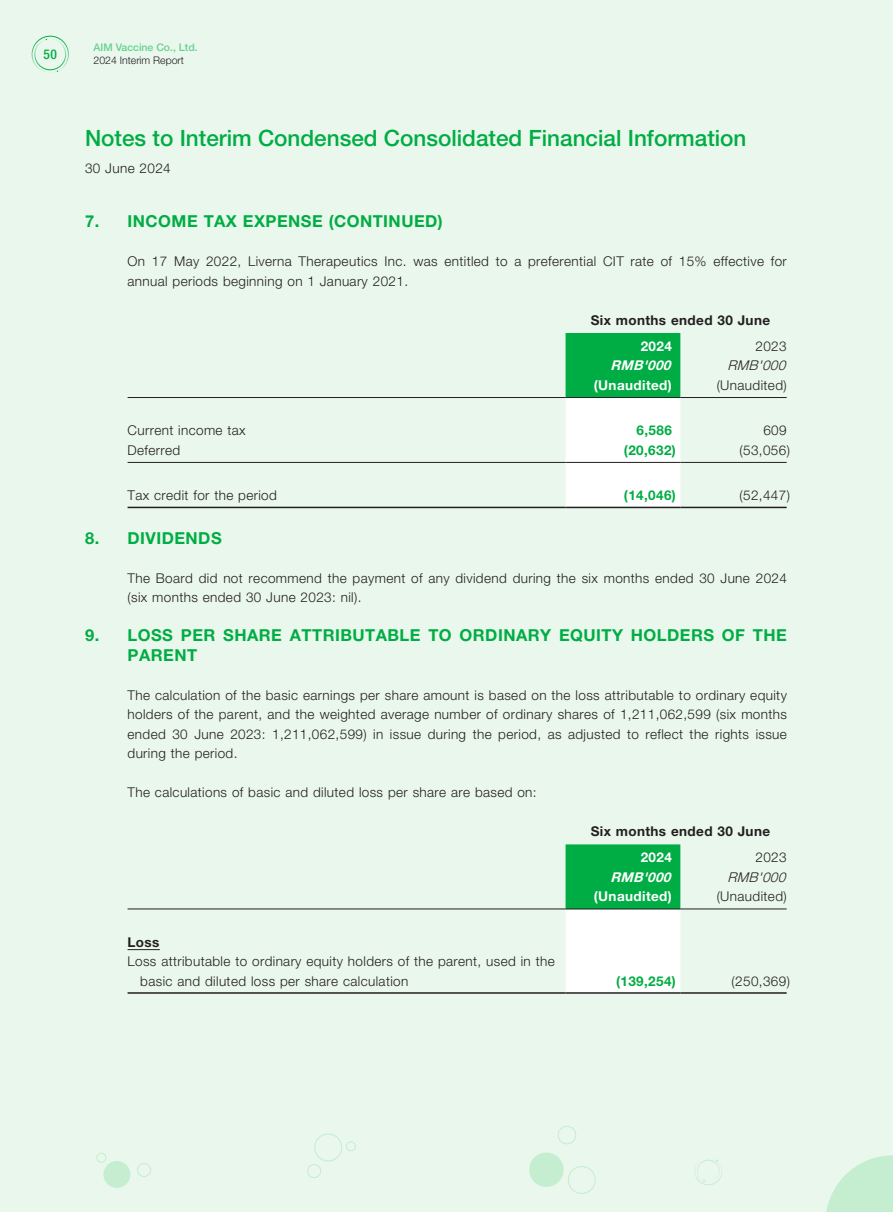
<style>
.page{position:relative;width:893px;height:1212px;background:#eaf7ec}
.page>*{position:absolute;margin:0;border:0;box-sizing:border-box;transform-origin:0 0}
.t1{font:500 22.5px "Helvetica Neue LT Std";color:#00ad44}
.t2{font:700 16.5px/19.5px "Helvetica Neue LT Std";letter-spacing:.03em;color:#00ad44}
.t3{font:300 13.5px/19.5px "Helvetica Neue LT Std";letter-spacing:.03em;color:#231f20}
.t4{font:700 13.5px "Helvetica Neue LT Std";letter-spacing:.03em;color:#231f20}
.t5{font:700 13.5px "Helvetica Neue LT Std";letter-spacing:.03em;color:#fff}
.t6{font:700 13.5px "Helvetica Neue LT Std";letter-spacing:.03em;color:#00ad44}
.t7{font:italic 700 13.5px "Helvetica Neue LT Std";color:#fff}
.t8{font:italic 300 13.5px "Helvetica Neue LT Std";color:#231f20}
.t9{font:500 condensed 13.5px "Helvetica Neue LT Std";color:#00ad44}
.t10{font:500 10.5px "Helvetica Neue LT Std";color:#67d18e}
.t11{font:300 10.5px "Helvetica Neue LT Std";color:#231f20}
</style>
<div class="page">
<div style="left:35px;top:39px;width:31px;height:31px;border:1px solid #00ad44;border-radius:50%"></div>
<div style="left:32px;top:36px;width:37px;height:37px;border:1px solid #00ad44;border-radius:50%"></div>
<div style="left:103px;top:1161px;width:27px;height:27px;background:#c5edcf;border-radius:50%"></div>
<div style="left:137px;top:1163px;width:14px;height:14px;border:1px solid #c5edcf;border-radius:50%"></div>
<div style="left:97px;top:1153px;width:9px;height:9px;border:1px solid #c5edcf;border-radius:50%"></div>
<div style="left:694px;top:1157px;width:28px;height:28px;border:1px solid #c5edcf;border-radius:50%"></div>
<div style="left:697px;top:1160px;width:23px;height:22px;border:1px solid #c5edcf;border-radius:50%"></div>
<svg style="left:826px;top:1155px;width:67px;height:57px"></svg>
<svg style="left:529px;top:1126px;width:67px;height:68px"></svg>
<svg style="left:307px;top:1133px;width:49px;height:45px"></svg>
<svg style="left:566px;top:333px;width:114px;height:174px;background:#9fdfb8"></svg>
<hr style="left:128px;top:397px;width:438px;height:1px;background:#231f20">
<hr style="left:566px;top:397px;width:114px;height:1px;background:#231f20">
<hr style="left:680px;top:397px;width:107px;height:1px;background:#231f20">
<hr style="left:128px;top:462px;width:438px;height:1px;background:#231f20">
<hr style="left:566px;top:462px;width:114px;height:1px;background:#231f20">
<hr style="left:680px;top:462px;width:107px;height:1px;background:#231f20">
<hr style="left:128px;top:507px;width:438px;height:1px;background:#231f20">
<hr style="left:566px;top:507px;width:114px;height:1px;background:#231f20">
<hr style="left:680px;top:507px;width:107px;height:1px;background:#231f20">
<svg style="left:566px;top:844px;width:114px;height:148px;background:#8fdaad"></svg>
<hr style="left:128px;top:908px;width:438px;height:1px;background:#231f20">
<hr style="left:566px;top:908px;width:114px;height:1px;background:#231f20">
<hr style="left:680px;top:908px;width:107px;height:1px;background:#231f20">
<hr style="left:128px;top:949px;width:32px;height:1px;background:#231f20">
<hr style="left:128px;top:992px;width:438px;height:2px;background:#231f20">
<hr style="left:566px;top:992px;width:114px;height:2px;background:#231f20">
<hr style="left:680px;top:992px;width:107px;height:2px;background:#231f20">
<p class="t9" style="left:44px;top:46px;width:15px">50</p>
<p class="t10" style="left:94px;top:41px;width:106px">AIM Vaccine Co., Ltd.</p>
<p class="t11" style="left:94px;top:54px;width:92px">2024 Interim Report</p>
<h1 class="t1" style="left:85px;top:125px;width:663px">Notes to Interim Condensed Consolidated Financial Information</h1>
<p class="t3" style="left:85px;top:158px;width:87px">30 June 2024</p>
<p class="t2" style="left:85px;top:211px;width:359px">7. INCOME TAX EXPENSE (CONTINUED)</p>
<p class="t3" style="left:128px;top:252px;width:661px">On 17 May 2022, Liverna Therapeutics Inc. was entitled to a preferential CIT rate of 15% effective for annual periods beginning on 1 January 2021.</p>
<p class="t4" style="left:591px;top:312px;width:181px">Six months ended 30 June</p>
<p class="t5" style="left:641px;top:338px;width:33px">2024</p>
<p class="t3" style="left:755px;top:336px;width:33px">2023</p>
<p class="t7" style="left:610px;top:357px;width:66px">RMB'000</p>
<p class="t8" style="left:727px;top:357px;width:64px">RMB'000</p>
<p class="t5" style="left:594px;top:377px;width:80px">(Unaudited)</p>
<p class="t3" style="left:717px;top:375px;width:72px">(Unaudited)</p>
<p class="t3" style="left:128px;top:420px;width:120px">Current income tax</p>
<p class="t6" style="left:637px;top:422px;width:37px">6,586</p>
<p class="t3" style="left:763px;top:420px;width:25px">609</p>
<p class="t3" style="left:128px;top:440px;width:54px">Deferred</p>
<p class="t6" style="left:624px;top:441px;width:53px">(20,632)</p>
<p class="t3" style="left:739px;top:440px;width:52px">(53,056)</p>
<p class="t3" style="left:128px;top:485px;width:151px">Tax credit for the period</p>
<p class="t6" style="left:624px;top:487px;width:53px">(14,046)</p>
<p class="t3" style="left:739px;top:485px;width:52px">(52,447)</p>
<p class="t2" style="left:85px;top:528px;width:138px">8. DIVIDENDS</p>
<p class="t3" style="left:128px;top:568px;width:661px">The Board did not recommend the payment of any dividend during the six months ended 30 June 2024 (six months ended 30 June 2023: nil).</p>
<p class="t2" style="left:128px;top:625px;width:661px;text-indent:-43px">9. LOSS PER SHARE ATTRIBUTABLE TO ORDINARY EQUITY HOLDERS OF THE<br>PARENT</p>
<p class="t3" style="left:128px;top:685px;width:661px;text-align:justify">The calculation of the basic earnings per share amount is based on the loss attributable to ordinary equity holders of the parent, and the weighted average number of ordinary shares of 1,211,062,599 (six months ended 30 June 2023: 1,211,062,599) in issue during the period, as adjusted to reflect the rights issue during the period.</p>
<p class="t3" style="left:128px;top:782px;width:411px">The calculations of basic and diluted loss per share are based on:</p>
<p class="t4" style="left:591px;top:823px;width:181px">Six months ended 30 June</p>
<p class="t5" style="left:641px;top:849px;width:33px">2024</p>
<p class="t3" style="left:755px;top:847px;width:33px">2023</p>
<p class="t7" style="left:610px;top:868px;width:66px">RMB'000</p>
<p class="t8" style="left:727px;top:869px;width:64px">RMB'000</p>
<p class="t5" style="left:594px;top:888px;width:80px">(Unaudited)</p>
<p class="t3" style="left:717px;top:886px;width:72px">(Unaudited)</p>
<p class="t4" style="left:128px;top:933px;width:33px">Loss</p>
<p class="t3" style="left:140px;top:951px;width:416px;text-indent:-13px">Loss attributable to ordinary equity holders of the parent, used in the basic and diluted loss per share calculation</p>
<p class="t6" style="left:616px;top:972px;width:61px">(139,254)</p>
<p class="t3" style="left:732px;top:971px;width:60px">(250,369)</p>
</div>
